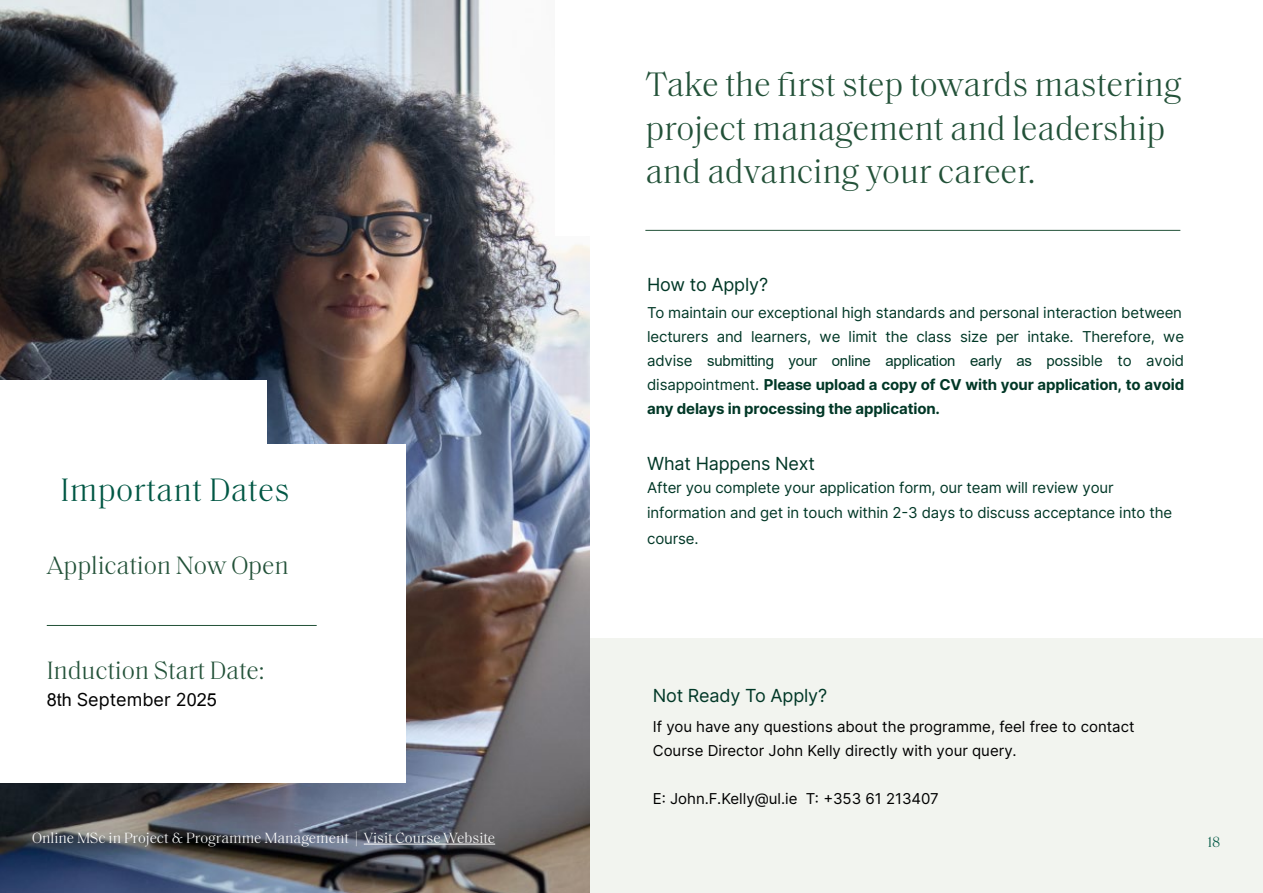
<style>
.page{position:relative;width:1263px;height:893px;background:#fff}
.page>*{position:absolute;margin:0;border:0;box-sizing:border-box;transform-origin:0 0}
.t1{font:300 34.5px/43.5px "Saol Text";letter-spacing:-.005em;color:#225138}
.t2{font:300 33px "Saol Text";letter-spacing:.01em;color:#005744}
.t3{font:300 25.5px "Saol Text";letter-spacing:-.005em;color:#225138}
.t4{font:18px "Inter";letter-spacing:-.01em;color:#003726}
.t5{font:18px "Inter";color:#000}
.t6{font:15px/24px "Inter";letter-spacing:-.01em;color:#003726}
.t7{font:15px/24px "Inter";color:#000}
.t8{font:300 15px "Saol Text";color:#fff}
.t9{font:300 15px "Saol Text";color:#005744}
.s1{font-family:"Arial"}
.s2{font-weight:700}
</style>
<div class="page">
<div style="left:585px;top:639px;width:678px;height:254px;background:#f2f4ef"></div>
<img style="left:0;top:0;width:589px;height:893px">
<hr style="left:364px;top:844px;width:131px;height:1px;background:#fff">
<div style="left:0;top:444px;width:405px;height:338px;background:#fff"></div>
<div style="left:0;top:381px;width:266px;height:63px;background:#fff"></div>
<hr style="left:47px;top:625px;width:270px;height:1px;background:#225138">
<div style="left:555px;top:0;width:60px;height:235px;background:#fff"></div>
<hr style="left:645px;top:230px;width:535px;height:1px;background:#225138">
<p class="t2" style="left:60px;top:467px;width:231px">Important Dates</p>
<p class="t3" style="left:47px;top:547px;width:243px">Application Now Open</p>
<p class="t3" style="left:47px;top:652px;width:219px">Induction Start Date:</p>
<p class="t5" style="left:47px;top:687px;width:171px"><span class="s1">8th</span> September 2<span class="s1">025</span></p>
<p class="t1" style="left:645px;top:60px;width:538px">Take the first step towards mastering project management and leadership and advancing your career.</p>
<p class="t4" style="left:647px;top:272px;width:122px">How to Apply?</p>
<p class="t6" style="left:647px;top:300px;width:539px">To maintain our exceptional high standards and personal interaction between lecturers and learners, we limit the class size per intake. Therefore, we advise <span class="s1">submitting your online application early as po</span>ssible to avoid disappointment. <span class="s2">Please upload a copy of CV with your application, to avoid any delays in processing the application.</span></p>
<p class="t4" style="left:647px;top:450px;width:169px">What Happens Next</p>
<p class="t6" style="left:647px;top:474px;width:527px;line-height:25.5px">After you complete your application form, our team will review your information and get in touch within 2-3 days to discuss acceptance into the course.</p>
<p class="t4" style="left:653px;top:683px;width:176px">Not Ready To Apply?</p>
<p class="t7" style="left:653px;top:715px;width:483px">If you have any questions about the programme, feel free to contact<br>Course Director John Kelly directly with your query.</p>
<p class="t7" style="left:653px;top:787px;width:288px">E: John.F.Kelly@ul.ie T: +353 61 213407</p>
<p class="t8" style="left:32px;top:827px;width:465px">Online MSc in Project &amp; Programme Management | Visit Course Website</p>
<p class="t9" style="left:1207px;top:831px;width:15px">18</p>
</div>
